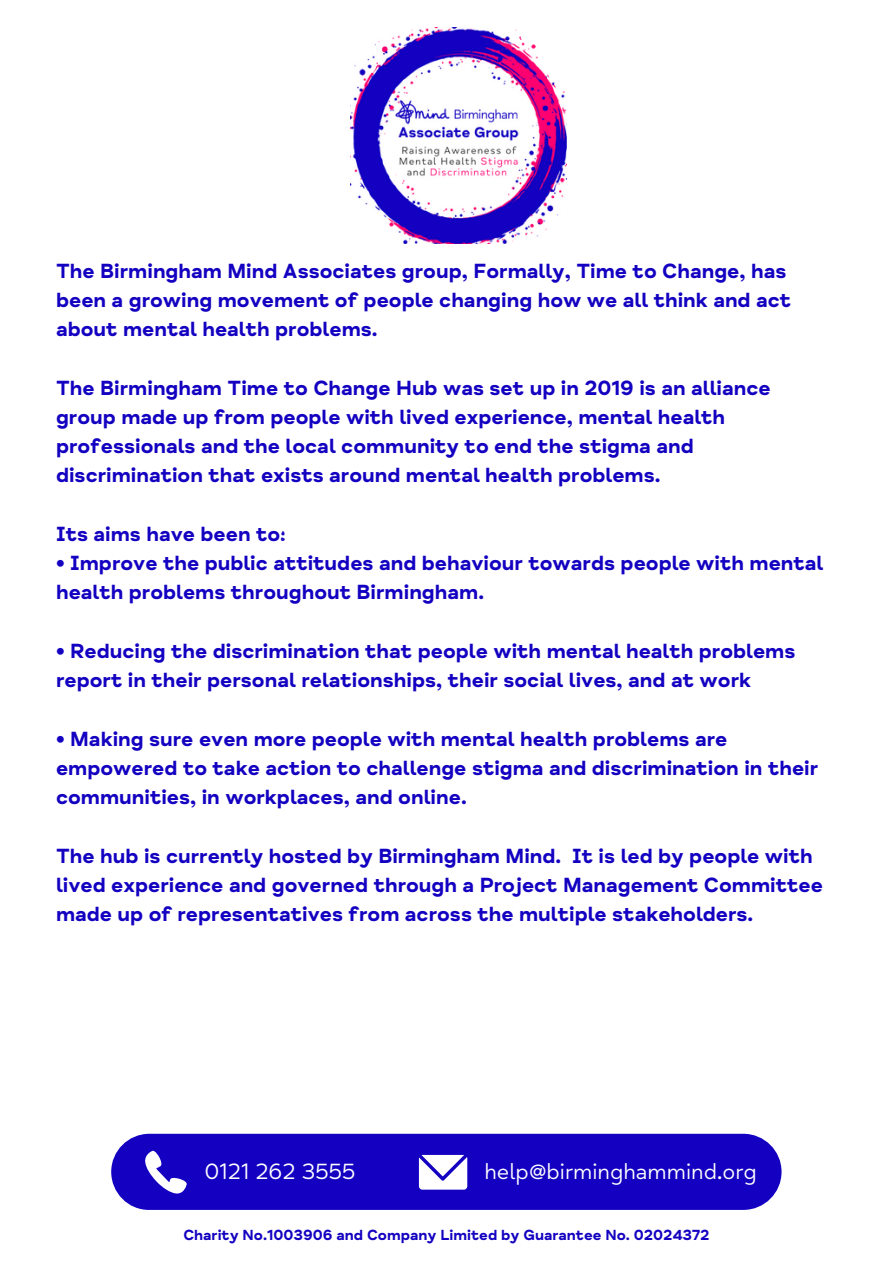
<style>
.page{position:relative;width:893px;height:1264px;background:#fff}
.page>*{position:absolute;margin:0;border:0;box-sizing:border-box;transform-origin:0 0}
.t1{font:22.5px "Mind Meridian";color:#fff}
.t2{font:21px/29.2px "Mind Meridian Display";color:#1300c1}
.t3{font:700 15px "Mind Meridian";color:#1300c1}
</style>
<div class="page">
<div style="left:111px;top:1133px;width:670px;height:77px;background:#1300c1;border-radius:38px"></div>
<svg style="left:145px;top:1150px;width:42px;height:43px"></svg>
<svg style="left:419px;top:1154px;width:48px;height:35px"></svg>
<img style="left:350px;top:27px;width:216px;height:216px">
<p class="t2" style="left:56px;top:256px;width:736px">The Birmingham Mind Associates group, Formally, Time to Change, has been a growing movement of people changing how we all think and act about mental health problems.</p>
<p class="t2" style="left:56px;top:373px;width:716px">The Birmingham Time to Change Hub was set up in 2019 is an alliance group made up from people with lived experience, mental health professionals and the local community to end the stigma and discrimination that exists around mental health problems.</p>
<p class="t2" style="left:56px;top:519px;width:231px">Its aims have been to:</p>
<p class="t2" style="left:56px;top:549px;width:768px">• Improve the public attitudes and behaviour towards people with mental health problems throughout Birmingham.</p>
<p class="t2" style="left:56px;top:636px;width:740px">• Reducing the discrimination that people with mental health problems report in their personal relationships, their social lives, and at work</p>
<p class="t2" style="left:56px;top:724px;width:763px">• Making sure even more people with mental health problems are empowered to take action to challenge stigma and discrimination in their communities, in workplaces, and online.</p>
<p class="t2" style="left:56px;top:841px;width:768px">The hub is currently hosted by Birmingham Mind. It is led by people with lived experience and governed through a Project Management Committee made up of representatives from across the multiple stakeholders.</p>
<p class="t1" style="left:204px;top:1158px;width:152px">0121 262 3555</p>
<p class="t1" style="left:484px;top:1158px;width:274px">help@birminghammind.org</p>
<p class="t3" style="left:183px;top:1225px;width:527px">Charity No.1003906 and Company Limited by Guarantee No. 02024372</p>
</div>
